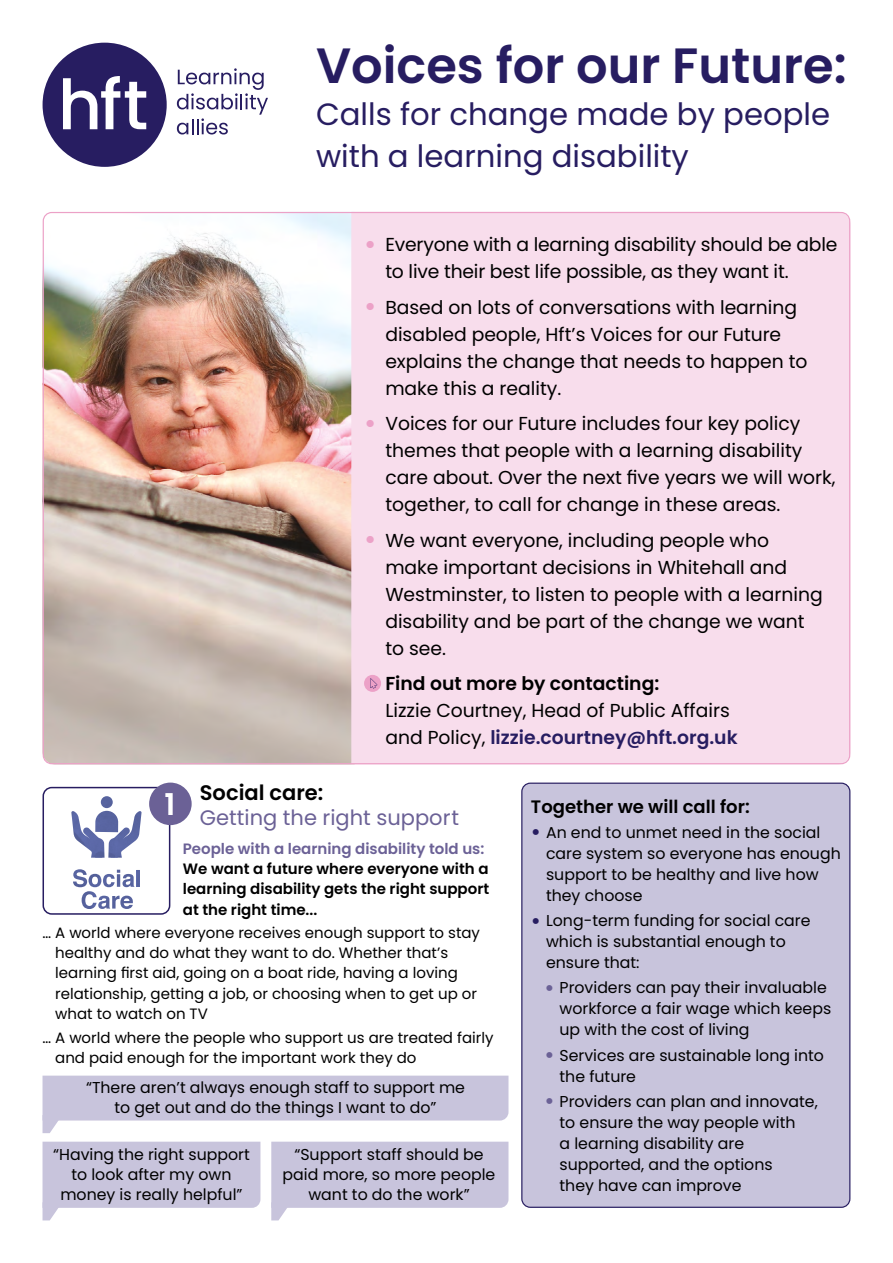
<style>
.page{position:relative;width:893px;height:1263px;background:#fff}
.page>*{position:absolute;margin:0;border:0;box-sizing:border-box;transform-origin:0 0}
.t1{font:600 49.5px "Poppins";color:#271d61}
.t2{font:30.75px/42px "Poppins";color:#271d61}
.t3{font:600 30px "Poppins";color:#fff}
.t4{font:21px "Poppins";color:#6b6196}
.t5{font:600 21px "Poppins";color:#000}
.t6{font:18.75px/27px "Poppins";color:#000}
.t7{font:600 18.75px "Poppins";color:#000}
.t8{font:600 18px "Poppins";color:#000}
.t9{font:15.75px/21px "Poppins";color:#000}
.t10{font:15px/20.2px "Poppins";color:#000}
.t11{font:600 15px/20.2px "Poppins";color:#000;text-align:justify}
.t12{font:600 15px "Poppins";color:#6b6196}
.s1{font-weight:600;font-size:25.5px;color:#eca1c7}
.s2{font-weight:600;color:#271d61}
.s3{font-weight:600;font-size:21px;color:#271d61}
.s4{font-weight:600;font-size:21px;color:#6b6196}
</style>
<div class="page">
<svg style="left:43px;top:1142px;width:217px;height:78px;background:#d0cce1"></svg>
<svg style="left:43px;top:1075px;width:465px;height:58px"></svg>
<svg style="left:271px;top:1142px;width:237px;height:78px;background:#d0cce1"></svg>
<img style="left:43px;top:212px;width:308px;height:552px">
<div style="left:351px;top:212px;width:499px;height:552px;background:#f8ddec"></div>
<div style="left:364px;top:675px;width:17px;height:17px;background:#eca1c7;border-radius:50%"></div>
<svg style="left:370px;top:678px;width:7px;height:11px"></svg>
<div style="left:522px;top:783px;width:328px;height:424px;background:#c8c4dc;border-radius:9px"></div>
<div style="left:521px;top:782px;width:329px;height:426px;border:1px solid #271d61;border-radius:9px"></div>
<svg style="left:43px;top:787px;width:127px;height:127px"></svg>
<svg style="left:71px;top:796px;width:71px;height:91px"></svg>
<div style="left:43px;top:787px;width:127px;height:128px;border:2px solid #271d61;border-radius:9px"></div>
<div style="left:43px;top:43px;width:124px;height:124px;background:#271d61;border-radius:50%"></div>
<svg style="left:63px;top:76px;width:83px;height:53px"></svg>
<svg style="left:177px;top:68px;width:91px;height:66px"></svg>
<div style="left:149px;top:782px;width:43px;height:43px;background:#6b6196;border-radius:50%"></div>
<h1 class="t1" style="left:316px;top:37px;width:532px">Voices for our Future:</h1>
<h2 class="t2" style="left:316px;top:93px;width:516px">Calls for change made by people with a learning disability</h2>
<p class="t6" style="left:385px;top:231px;width:454px;text-indent:-21px"><span class="s1">•</span> Everyone with a learning disability should be able to live their best life possible, as they want it.</p>
<p class="t6" style="left:385px;top:294px;width:424px;text-indent:-21px"><span class="s1">•</span> Based on lots of conversations with learning disabled people, Hft’s Voices for our Future explains the change that needs to happen to make this a reality.</p>
<p class="t6" style="left:385px;top:410px;width:452px;text-indent:-21px"><span class="s1">•</span> Voices for our Future includes four key policy themes that people with a learning disability care about. Over the next five years we will work, together, to call for change in these areas.</p>
<p class="t6" style="left:385px;top:527px;width:439px;text-indent:-21px"><span class="s1">•</span> We want everyone, including people who make important decisions in Whitehall and Westminster, to listen to people with a learning disability and be part of the change we want to see.</p>
<p class="t7" style="left:385px;top:673px;width:275px">Find out more by contacting:</p>
<p class="t6" style="left:385px;top:697px;width:354px">Lizzie Courtney, Head of Public Affairs and Policy, <span class="s2">lizzie.courtney@hft.org.uk</span></p>
<h3 class="t3" style="left:165px;top:787px;width:12px">1</h3>
<p class="t5" style="left:200px;top:780px;width:125px">Social care:</p>
<p class="t4" style="left:200px;top:805px;width:261px">Getting the right support</p>
<p class="t12" style="left:183px;top:840px;width:303px">People with a learning disability told us:</p>
<p class="t11" style="left:183px;top:859px;width:308px">We want a future where everyone with a learning disability gets the right support at the right time...</p>
<p class="t10" style="left:55px;top:923px;width:426px;text-indent:-13px">… A world where everyone receives enough support to stay healthy and do what they want to do. Whether that’s learning first aid, going on a boat ride, having a loving relationship, getting a job, or choosing when to get up or what to watch on TV</p>
<p class="t10" style="left:55px;top:1027px;width:440px;text-indent:-13px">… A world where the people who support us are treated fairly and paid enough for the important work they do</p>
<p class="t9" style="left:86px;top:1077px;width:380px;line-height:20.2px;text-align:center">“There aren’t always enough staff to support me to get out and do the things I want to do”</p>
<p class="t9" style="left:53px;top:1144px;width:198px;line-height:20.2px;text-align:center">“Having the right support to look after my own money is really helpful”</p>
<p class="t9" style="left:283px;top:1144px;width:214px;line-height:20.2px;text-align:center">“Support staff should be paid more, so more people want to do the work”</p>
<p class="t8" style="left:531px;top:796px;width:220px">Together we will call for:</p>
<p class="t9" style="left:546px;top:822px;width:296px;text-indent:-15px"><span class="s3">•</span> An end to unmet need in the social care system so everyone has enough support to be healthy and live how they choose</p>
<p class="t9" style="left:546px;top:910px;width:266px;text-indent:-15px"><span class="s3">•</span> Long-term funding for social care which is substantial enough to ensure that:</p>
<p class="t9" style="left:560px;top:977px;width:273px;text-indent:-15px"><span class="s4">•</span> Providers can pay their invaluable workforce a fair wage which keeps up with the cost of living</p>
<p class="t9" style="left:560px;top:1045px;width:266px;text-indent:-15px"><span class="s4">•</span> Services are sustainable long into the future</p>
<p class="t9" style="left:560px;top:1091px;width:260px;text-indent:-15px"><span class="s4">•</span> Providers can plan and innovate, to ensure the way people with<br>a learning disability are supported, and the options<br>they have can improve</p>
</div>
